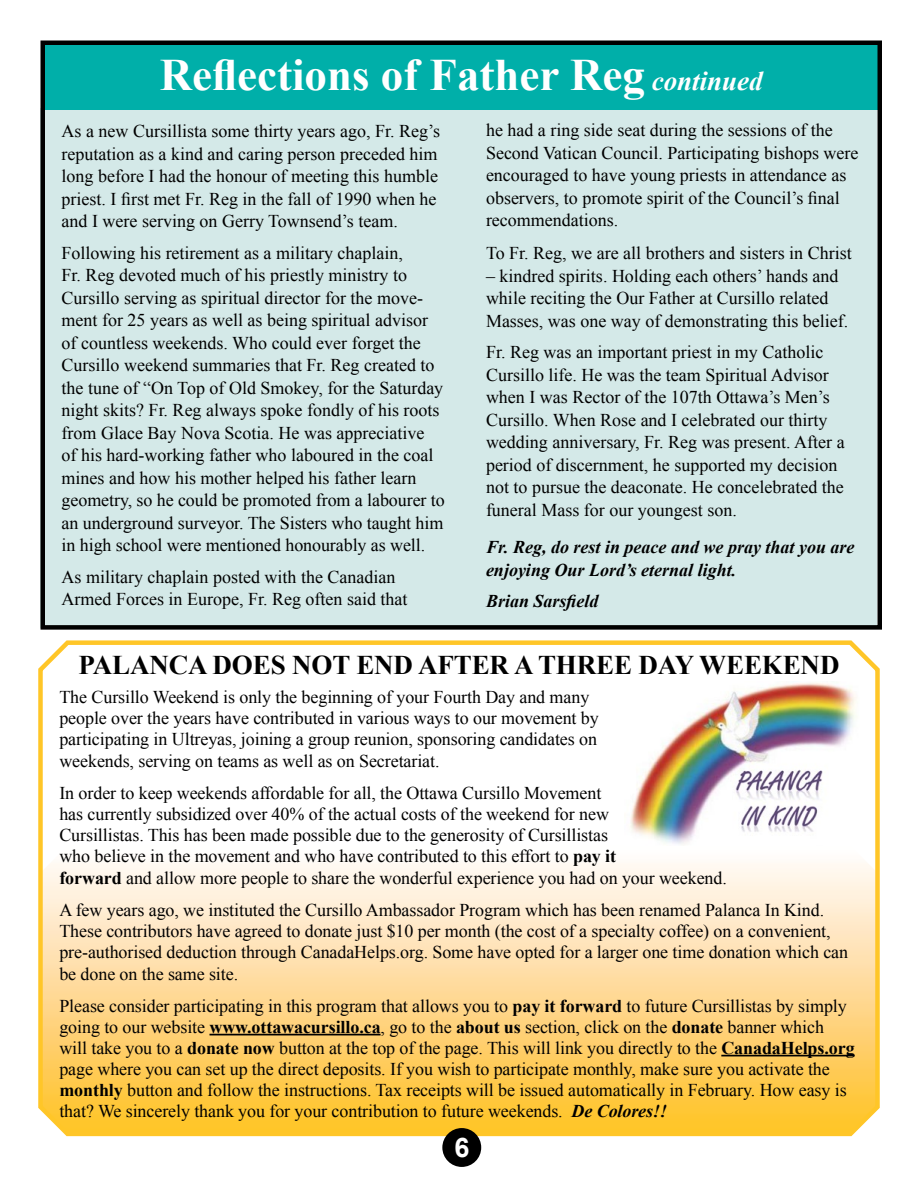
<style>
.page{position:relative;width:918px;height:1188px;background:#fff}
.page>*{position:absolute;margin:0;border:0;box-sizing:border-box;transform-origin:0 0}
.t1{font:700 45px "Times New Roman";color:#fff}
.t2{font:700 27px "Times New Roman";letter-spacing:-.005em;color:#000}
.t3{font:700 27px "Arial";color:#fff}
.t4{font:18px/22.5px "Times New Roman";letter-spacing:-.005em;color:#000}
.t5{font:italic 700 18px/22.5px "Times New Roman";color:#000}
.s1{font-style:italic;font-size:27px}
.s2{font-weight:700}
.s3{font-weight:700;font-style:italic}
</style>
<div class="page">
<div style="left:40px;top:108px;width:838px;height:519px;background:#d4e9e8"></div>
<svg style="left:38px;top:640px;width:842px;height:498px"></svg>
<div style="left:43px;top:43px;width:837px;height:67px;background:#00afa9"></div>
<div style="left:40px;top:40px;width:842px;height:590px;border:4px solid #000"></div>
<div style="left:442px;top:1128px;width:39px;height:39px;background:#000;border-radius:50%"></div>
<hr style="left:209px;top:1034px;width:172px;height:1px;background:#000">
<hr style="left:721px;top:1055px;width:134px;height:1px;background:#000">
<img style="left:624px;top:681px;width:236px;height:165px">
<h1 class="t1" style="left:160px;top:44px;width:605px">Reflections of Father Reg <span class="s1">continued</span></h1>
<p class="t4" style="left:62px;top:119px;width:380px">As a new Cursillista some thirty years ago, Fr. Reg’s reputation as a kind and caring person preceded him long before I had the honour of meeting this humble priest. I first met Fr. Reg in the fall of 1990 when he and I were serving on Gerry Townsend’s team.</p>
<p class="t4" style="left:62px;top:241px;width:385px">Following his retirement as a military chaplain,<br>Fr. Reg devoted much of his priestly ministry to Cursillo serving as spiritual director for the move&shy;ment for 25 years as well as being spiritual advisor of countless weekends. Who could ever forget the Cursillo weekend summaries that Fr. Reg created to the tune of “On Top of Old Smokey, for the Saturday night skits? Fr. Reg always spoke fondly of his roots from Glace Bay Nova Scotia. He was appreciative<br>of his hard-working father who laboured in the coal mines and how his mother helped his father learn geometry, so he could be promoted from a labourer to an underground surveyor. The Sisters who taught him in high school were mentioned honourably as well.</p>
<p class="t4" style="left:62px;top:565px;width:347px">As military chaplain posted with the Canadian<br>Armed Forces in Europe, Fr. Reg often said that</p>
<p class="t4" style="left:486px;top:119px;width:374px">he had a ring side seat during the sessions of the Second Vatican Council. Participating bishops were encouraged to have young priests in attendance as observers, to promote spirit of the Council’s final recommendations.</p>
<p class="t4" style="left:486px;top:242px;width:367px">To Fr. Reg, we are all brothers and sisters in Christ</p>
<p class="t4" style="left:486px;top:264px;width:364px">– kindred spirits. Holding each others’ hands and while reciting the Our Father at Cursillo related<br>Masses, was one way of demonstrating this belief.</p>
<p class="t4" style="left:486px;top:341px;width:360px">Fr. Reg was an important priest in my Catholic Cursillo life. He was the team Spiritual Advisor when I was Rector of the 107th Ottawa’s Men’s Cursillo. When Rose and I celebrated our thirty wedding anniversary, Fr. Reg was present. After a period of discernment, he supported my decision not to pursue the deaconate. He concelebrated the funeral Mass for our youngest son.</p>
<p class="t5" style="left:486px;top:535px;width:370px">Fr. Reg, do rest in peace and we pray that you are enjoying Our Lord’s eternal light.</p>
<p class="t5" style="left:486px;top:589px;width:114px">Brian Sarsfield</p>
<h2 class="t2" style="left:78px;top:646px;width:763px">PALANCA DOES NOT END AFTER A THREE DAY WEEKEND</h2>
<p class="t4" style="left:59px;top:686px;width:541px;line-height:21.5px">The Cursillo Weekend is only the beginning of your Fourth Day and many people over the years have contributed in various ways to our movement by participating in Ultreyas, joining a group reunion, sponsoring candidates on weekends, serving on teams as well as on Secretariat.</p>
<p class="t4" style="left:59px;top:782px;width:669px;line-height:21.5px">In order to keep weekends affordable for all, the Ottawa Cursillo Movement<br>has currently subsidized over 40% of the actual costs of the weekend for new<br>Cursillistas. This has been made possible due to the generosity of Cursillistas<br>who believe in the movement and who have contributed to this effort to <span class="s2">pay it<br>forward</span> and allow more people to share the wonderful experience you had on your weekend.</p>
<p class="t4" style="left:59px;top:899px;width:790px;line-height:21.5px">A few years ago, we instituted the Cursillo Ambassador Program which has been renamed Palanca In Kind.<br>These contributors have agreed to donate just $10 per month (the cost of a specialty coffee) on a convenient, pre-authorised deduction through CanadaHelps.org. Some have opted for a larger one time donation which can be done on the same site.</p>
<p class="t4" style="left:59px;top:995px;width:797px;line-height:21px">Please consider participating in this program that allows you to <span class="s2">pay it forward</span> to future Cursillistas by simply going to our website <span class="s2">www.ottawacursillo.ca</span>, go to the <span class="s2">about us</span> section, click on the <span class="s2">donate</span> banner which will take you to a <span class="s2">donate now</span> button at the top of the page. This will link you directly to the <span class="s2">CanadaHelps.org </span>page where you can set up the direct deposits. If you wish to participate monthly, make sure you activate the <span class="s2">monthly</span> button and follow the instructions. Tax receipts will be issued automatically in February. How easy is that? We sincerely thank you for your contribution to future weekends. <span class="s3">De Colores!!</span></p>
<h2 class="t3" style="left:454px;top:1129px;width:17px">6</h2>
</div>
